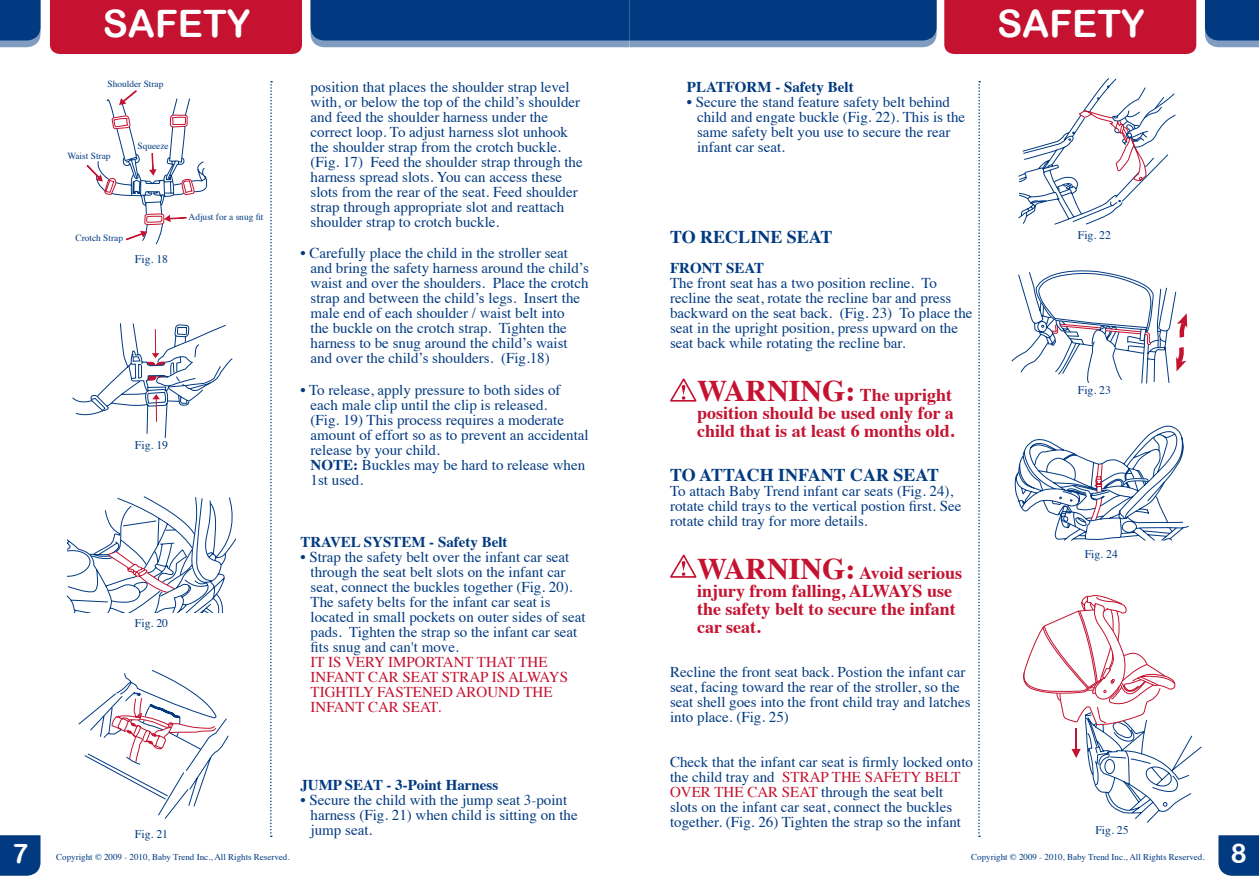
<style>
.page{position:relative;width:1259px;height:893px;background:#fff}
.page>*{position:absolute;margin:0;border:0;box-sizing:border-box;transform-origin:0 0}
.t1{font:37.8px "Arial Rounded MT Bold";color:#fff}
.t2{font:27px "Arial Rounded MT Bold";color:#fff}
.t3{font:700 18px/18px "Times";color:#c41230;text-align:justify}
.t4{font:700 18px "Times";color:#013a81}
.t5{font:15px/15px "Times";color:#013a81}
.t6{font:15px/15px "Times";color:#c41230}
.t7{font:700 15px "Times";color:#013a81}
.t8{font:11.7px "Times";color:#013a81}
.t9{font:9.3px "Times";color:#013a81}
.t10{font:9px "Times";color:#013a81}
.s1{font-weight:700}
.s2{font-size:30px}
.s3{color:#c41230}
</style>
<div class="page">
<div style="left:50px;top:0;width:252px;height:54px;background:#c41230"></div>
<svg style="left:0;top:0;width:40px;height:47px"></svg>
<div style="left:0;top:835px;width:40px;height:41px;background:#013a81"></div>
<div style="left:944px;top:0;width:252px;height:54px;background:#c41230"></div>
<svg style="left:310px;top:0;width:626px;height:47px"></svg>
<svg style="left:1205px;top:0;width:54px;height:47px"></svg>
<svg style="left:1218px;top:835px;width:41px;height:41px"></svg>
<svg style="left:270px;top:81px;width:2px;height:756px"></svg>
<svg style="left:978px;top:81px;width:2px;height:756px"></svg>
<svg style="left:86px;top:90px;width:122px;height:155px"></svg>
<svg style="left:72px;top:323px;width:161px;height:116px"></svg>
<svg style="left:68px;top:496px;width:167px;height:116px"></svg>
<svg style="left:78px;top:670px;width:151px;height:149px"></svg>
<svg style="left:670px;top:378px;width:27px;height:24px"></svg>
<svg style="left:670px;top:554px;width:27px;height:24px"></svg>
<svg style="left:1018px;top:78px;width:158px;height:147px"></svg>
<svg style="left:1011px;top:270px;width:177px;height:114px"></svg>
<svg style="left:1014px;top:425px;width:175px;height:116px"></svg>
<svg style="left:1023px;top:595px;width:179px;height:228px"></svg>
<hr style="left:1075px;top:729px;width:2px;height:22px;background:#c41230">
<h1 class="t1" style="left:103px;top:1px;width:149px">SAFETY</h1>
<h1 class="t1" style="left:997px;top:1px;width:149px">SAFETY</h1>
<p class="t9" style="left:108px;top:75px;width:57px">Shoulder Strap</p>
<p class="t9" style="left:67px;top:147px;width:45px">Waist Strap</p>
<p class="t9" style="left:137px;top:137px;width:33px">Squeeze</p>
<p class="t9" style="left:75px;top:229px;width:49px">Crotch Strap</p>
<p class="t8" style="left:135px;top:248px;width:35px">Fig. 18</p>
<p class="t9" style="left:189px;top:208px;width:76px">Adjust for a snug fit</p>
<p class="t8" style="left:135px;top:434px;width:35px">Fig. 19</p>
<p class="t8" style="left:135px;top:612px;width:35px">Fig. 20</p>
<p class="t8" style="left:135px;top:823px;width:35px">Fig. 21</p>
<p class="t5" style="left:310px;top:78px;width:274px">position that places the shoulder strap level with, or below the top of the child’s shoulder and feed the shoulder harness under the correct loop. To adjust harness slot unhook the shoulder strap from the crotch buckle. (Fig. 17) Feed the shoulder strap through the harness spread slots. You can access these slots from the rear of the seat. Feed shoulder strap through appropriate slot and reattach shoulder strap to crotch buckle.</p>
<p class="t5" style="left:310px;top:245px;width:280px;text-indent:-10px">• Carefully place the child in the stroller seat and bring the safety harness around the child’s waist and over the shoulders. Place the crotch strap and between the child’s legs. Insert the male end of each shoulder / waist belt into<br>the buckle on the crotch strap. Tighten the harness to be snug around the child’s waist and over the child’s shoulders. (Fig.18)</p>
<p class="t5" style="left:310px;top:381px;width:279px;text-indent:-10px">• To release, apply pressure to both sides of each male clip until the clip is released.<br>(Fig. 19) This process requires a moderate amount of effort so as to prevent an accidental release by your child.<br><span class="s1">NOTE:</span> Buckles may be hard to release when 1st used.</p>
<p class="t7" style="left:300px;top:528px;width:209px">TRAVEL SYSTEM - Safety Belt</p>
<p class="t5" style="left:310px;top:548px;width:276px;text-indent:-10px">• Strap the safety belt over the infant car seat through the seat belt slots on the infant car seat, connect the buckles together (Fig. 20).<br>The safety belts for the infant car seat is located in small pockets on outer sides of seat pads. Tighten the strap so the infant car seat fits snug and can't move.</p>
<p class="t6" style="left:310px;top:653px;width:259px">IT IS VERY IMPORTANT THAT THE<br>INFANT CAR SEAT STRAP IS ALWAYS<br>TIGHTLY FASTENED AROUND THE<br>INFANT CAR SEAT.</p>
<p class="t7" style="left:300px;top:770px;width:199px">JUMP SEAT - 3-Point Harness</p>
<p class="t5" style="left:310px;top:791px;width:269px;text-indent:-10px">• Secure the child with the jump seat 3-point harness (Fig. 21) when child is sitting on the jump seat.</p>
<p class="t7" style="left:687px;top:73px;width:168px">PLATFORM - Safety Belt</p>
<p class="t5" style="left:697px;top:93px;width:270px;text-indent:-10px">• Secure the stand feature safety belt behind child and engate buckle (Fig. 22). This is the same safety belt you use to secure the rear infant car seat.</p>
<p class="t4" style="left:670px;top:220px;width:164px">TO RECLINE SEAT</p>
<p class="t7" style="left:670px;top:254px;width:96px">FRONT SEAT</p>
<p class="t5" style="left:670px;top:275px;width:304px">The front seat has a two position recline. To recline the seat, rotate the recline bar and press backward on the seat back. (Fig. 23) To place the seat in the upright position, press upward on the seat back while rotating the recline bar.</p>
<p class="t3" style="left:697px;top:384px;width:259px"><span class="s2">WARNING:</span> The upright position should be used only for a child that is at least 6 months old.</p>
<p class="t4" style="left:670px;top:458px;width:271px">TO ATTACH INFANT CAR SEAT</p>
<p class="t5" style="left:670px;top:483px;width:293px">To attach Baby Trend infant car seats (Fig. 24), rotate child trays to the vertical postion first. See rotate child tray for more details.</p>
<p class="t3" style="left:697px;top:562px;width:267px;text-align:left"><span class="s2">WARNING:</span> Avoid serious injury from falling, ALWAYS use the safety belt to secure the infant car seat.</p>
<p class="t5" style="left:670px;top:663px;width:302px">Recline the front seat back. Postion the infant car seat, facing toward the rear of the stroller, so the seat shell goes into the front child tray and latches into place. (Fig. 25)</p>
<p class="t5" style="left:670px;top:753px;width:304px">Check that the infant car seat is firmly locked onto the child tray and <span class="s3">STRAP THE SAFETY BELT OVER THE CAR SEAT</span> through the seat belt slots on the infant car seat, connect the buckles together. (Fig. 26) Tighten the strap so the infant</p>
<p class="t8" style="left:1077px;top:224px;width:35px">Fig. 22</p>
<p class="t8" style="left:1077px;top:379px;width:35px">Fig. 23</p>
<p class="t8" style="left:1084px;top:543px;width:35px">Fig. 24</p>
<p class="t8" style="left:1095px;top:819px;width:35px">Fig. 25</p>
<h2 class="t2" style="left:12px;top:838px;width:18px">7</h2>
<p class="t10" style="left:56px;top:848px;width:235px">Copyright © 2009 - 2010, Baby Trend Inc., All Rights Reserved.</p>
<p class="t10" style="left:971px;top:848px;width:235px">Copyright © 2009 - 2010, Baby Trend Inc., All Rights Reserved.</p>
<h2 class="t2" style="left:1230px;top:838px;width:18px">8</h2>
</div>
